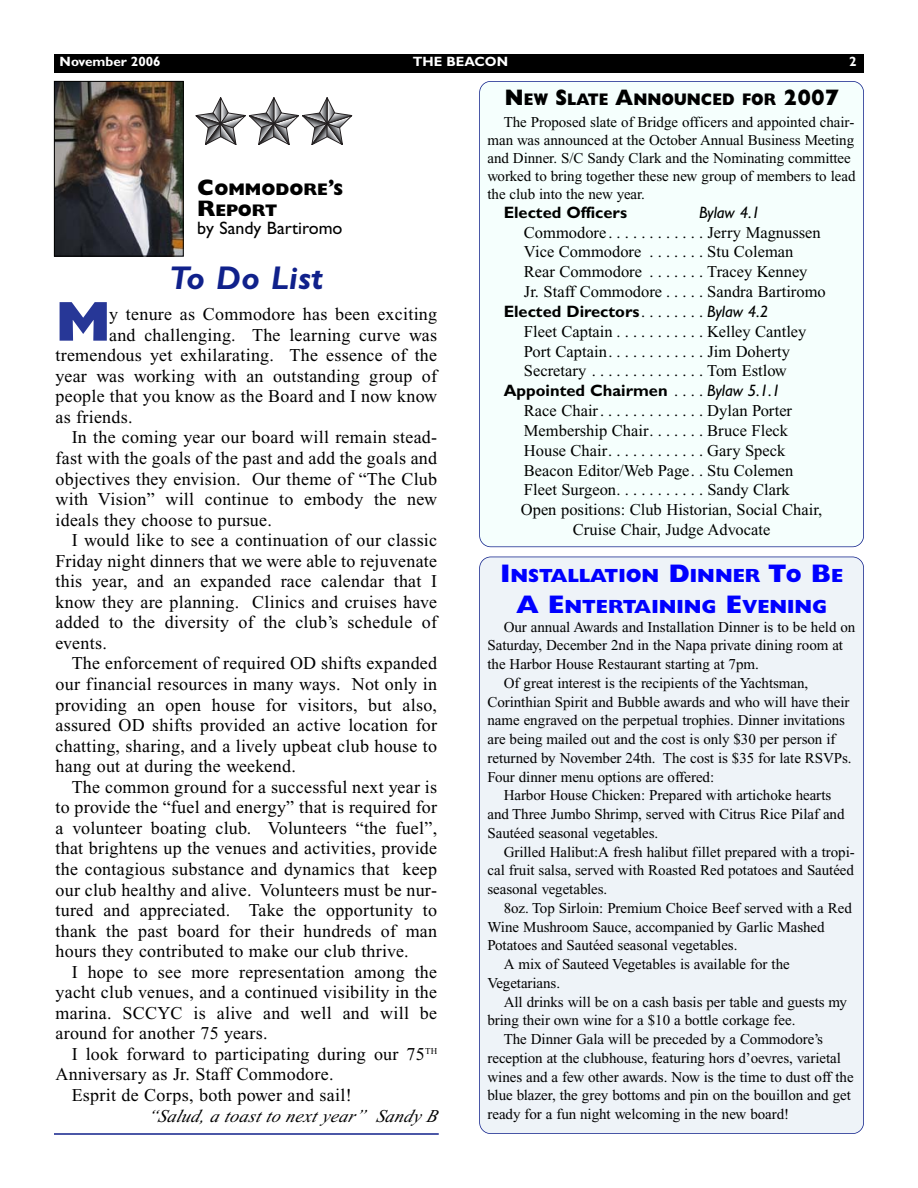
<style>
.page{position:relative;width:918px;height:1188px;background:#fff}
.page>*{position:absolute;margin:0;border:0;box-sizing:border-box;transform-origin:0 0}
.t1{font:800 56.55px "Gill Sans";color:#273797}
.t2{font:italic 700 33px "Gill Sans";letter-spacing:.015em;color:#10218b}
.t3{font:800 19.2px/30.6px "Gill Sans";color:#00f;text-align:center}
.t4{font:18px "Times New Roman";letter-spacing:.015em;color:#000}
.t5{font:italic 18px "Times New Roman";letter-spacing:.015em;color:#000}
.t6{font:18px "Gill Sans";color:#000}
.t7{font:800 16.8px "Gill Sans";color:#000;scale:.9 1}
.t8{font:800 16.8px/21.6px "Gill Sans";color:#000}
.t9{font:16.5px/19.8px "Times New Roman";color:#000}
.t10{font:700 16.5px "Gill Sans";color:#000}
.t11{font:italic 16.5px "Gill Sans";color:#000}
.t12{font:15px/18px "Times New Roman";letter-spacing:-.005em;color:#000}
.t13{font:700 13.5px "Gill Sans";color:#fff}
.s1{font-size:22.5px}
.s2{font-family:"Times New Roman";font-weight:400}
.s3{font-weight:400;font-style:italic}
.s4{font-size:25.5px}
</style>
<div class="page">
<div style="left:54px;top:54px;width:810px;height:19px;background:#000"></div>
<hr style="left:54px;top:1133px;width:385px;height:2px;background:#10218b">
<img style="left:56px;top:83px;width:126px;height:171px">
<div style="left:54px;top:81px;width:130px;height:175px;border:1px solid #000"></div>
<svg style="left:196px;top:97px;width:156px;height:48px"></svg>
<div style="left:480px;top:81px;width:384px;height:466px;background:#f5fffd;border-radius:11px"></div>
<div style="left:479px;top:81px;width:385px;height:466px;border:2px solid #10218b;border-radius:12px"></div>
<div style="left:480px;top:557px;width:384px;height:577px;background:#eef3f8;border-radius:11px"></div>
<div style="left:479px;top:557px;width:385px;height:577px;border:2px solid #10218b;border-radius:12px"></div>
<p class="t13" style="left:60px;top:57px;width:103px">November 2006</p>
<p class="t13" style="left:413px;top:57px;width:97px">THE BEACON</p>
<p class="t13" style="left:849px;top:57px;width:9px">2</p>
<p class="t8" style="left:197px;top:180px;width:147px"><span class="s1">C</span>OMMODORE<sup>’</sup>S<br><span class="s1">R</span>EPORT</p>
<p class="t6" style="left:197px;top:221px;width:147px">by Sandy Bartiromo</p>
<h2 class="t2" style="left:169px;top:266px;width:155px">To Do List</h2>
<h1 class="t1" style="left:56px;top:302px;width:57px">M</h1>
<p class="t4" style="left:109px;top:308px;width:330px">y tenure as Commodore has been exciting</p>
<p class="t4" style="left:109px;top:328px;width:330px">and challenging. The learning curve was</p>
<p class="t4" style="left:55px;top:349px;width:383px">tremendous yet exhilarating. The essence of the</p>
<p class="t4" style="left:55px;top:369px;width:383px">year was working with an outstanding group of</p>
<p class="t4" style="left:55px;top:390px;width:383px">people that you know as the Board and I now know</p>
<p class="t4" style="left:55px;top:410px;width:79px">as friends.</p>
<p class="t4" style="left:72px;top:431px;width:367px">In the coming year our board will remain stead-</p>
<p class="t4" style="left:55px;top:451px;width:383px">fast with the goals of the past and add the goals and</p>
<p class="t4" style="left:55px;top:472px;width:383px">objectives they envision. Our theme of “The Club</p>
<p class="t4" style="left:55px;top:493px;width:383px">with Vision” will continue to embody the new</p>
<p class="t4" style="left:55px;top:513px;width:218px">ideals they choose to pursue.</p>
<p class="t4" style="left:72px;top:534px;width:367px">I would like to see a continuation of our classic</p>
<p class="t4" style="left:55px;top:554px;width:383px">Friday night dinners that we were able to rejuvenate</p>
<p class="t4" style="left:55px;top:575px;width:383px">this year, and an expanded race calendar that I</p>
<p class="t4" style="left:55px;top:595px;width:383px">know they are planning. Clinics and cruises have</p>
<p class="t4" style="left:55px;top:616px;width:383px">added to the diversity of the club’s schedule of</p>
<p class="t4" style="left:55px;top:636px;width:53px">events.</p>
<p class="t4" style="left:72px;top:657px;width:367px">The enforcement of required OD shifts expanded</p>
<p class="t4" style="left:55px;top:678px;width:383px">our financial resources in many ways. Not only in</p>
<p class="t4" style="left:55px;top:698px;width:383px">providing an open house for visitors, but also,</p>
<p class="t4" style="left:55px;top:719px;width:383px">assured OD shifts provided an active location for</p>
<p class="t4" style="left:55px;top:739px;width:383px">chatting, sharing, and a lively upbeat club house to</p>
<p class="t4" style="left:55px;top:760px;width:242px">hang out at during the weekend.</p>
<p class="t4" style="left:72px;top:780px;width:367px">The common ground for a successful next year is</p>
<p class="t4" style="left:55px;top:801px;width:383px">to provide the “fuel and energy” that is required for</p>
<p class="t4" style="left:55px;top:821px;width:383px">a volunteer boating club. Volunteers “the fuel”,</p>
<p class="t4" style="left:55px;top:842px;width:383px">that brightens up the venues and activities, provide</p>
<p class="t4" style="left:55px;top:862px;width:383px">the contagious substance and dynamics that keep</p>
<p class="t4" style="left:55px;top:883px;width:383px">our club healthy and alive. Volunteers must be nur-</p>
<p class="t4" style="left:55px;top:904px;width:383px">tured and appreciated. Take the opportunity to</p>
<p class="t4" style="left:55px;top:924px;width:383px">thank the past board for their hundreds of man</p>
<p class="t4" style="left:55px;top:945px;width:355px">hours they contributed to make our club thrive.</p>
<p class="t4" style="left:72px;top:965px;width:367px">I hope to see more representation among the</p>
<p class="t4" style="left:55px;top:986px;width:383px">yacht club venues, and a continued visibility in the</p>
<p class="t4" style="left:55px;top:1006px;width:383px">marina. SCCYC is alive and well and will be</p>
<p class="t4" style="left:55px;top:1027px;width:214px">around for another 75 years.</p>
<p class="t4" style="left:72px;top:1047px;width:367px">I look forward to participating during our 75<sup>TH</sup></p>
<p class="t4" style="left:56px;top:1068px;width:280px">Anniversary as Jr. Staff Commodore.</p>
<p class="t4" style="left:72px;top:1089px;width:282px">Esprit de Corps, both power and sail!</p>
<p class="t5" style="left:147px;top:1109px;width:295px">“Salud, a toast to next year” Sandy B</p>
<p class="t7" style="left:505px;top:93px;width:372px"><span class="s1">N</span>EW <span class="s1">S</span>LATE <span class="s1">A</span>NNOUNCED FOR <span class="s1">2007</span></p>
<p class="t12" style="left:488px;top:114px;width:370px;text-indent:16px">The Proposed slate of Bridge officers and appointed chair&shy;man was announced at the October Annual Business Meeting and Dinner. S/C Sandy Clark and the Nominating committee worked to bring together these new group of members to lead the club into the new year.</p>
<p class="t10" style="left:504px;top:206px;width:125px">Elected Officers</p>
<p class="t11" style="left:699px;top:206px;width:63px">Bylaw 4.1</p>
<p class="t9" style="left:524px;top:224px;width:303px">Commodore. . . . . . . . . . . . Jerry Magnussen Vice Commodore . . . . . . . Stu Coleman Rear Commodore . . . . . . . Tracey Kenney Jr. Staff Commodore . . . . . Sandra Bartiromo</p>
<p class="t10" style="left:504px;top:306px;width:266px">Elected Directors <span class="s2">. . . . . . . .</span> <span class="s3">Bylaw 4.2</span></p>
<p class="t9" style="left:524px;top:323px;width:284px">Fleet Captain . . . . . . . . . . . Kelley Cantley<br>Port Captain. . . . . . . . . . . . Jim Doherty<br>Secretary . . . . . . . . . . . . . . Tom Estlow</p>
<p class="t10" style="left:504px;top:385px;width:278px">Appointed Chairmen <span class="s2">. . . .</span> <span class="s3">Bylaw 5.1.1</span></p>
<p class="t9" style="left:524px;top:402px;width:270px">Race Chair. . . . . . . . . . . . . Dylan Porter</p>
<p class="t9" style="left:524px;top:422px;width:266px">Membership Chair. . . . . . . Bruce Fleck</p>
<p class="t9" style="left:524px;top:442px;width:263px">House Chair. . . . . . . . . . . . Gary Speck</p>
<p class="t9" style="left:524px;top:462px;width:271px">Beacon Editor/Web Page. . Stu Colemen</p>
<p class="t9" style="left:524px;top:482px;width:267px">Fleet Surgeon. . . . . . . . . . . Sandy Clark</p>
<p class="t9" style="left:521px;top:501px;width:303px">Open positions: Club Historian, Social Chair,</p>
<p class="t9" style="left:573px;top:521px;width:199px">Cruise Chair, Judge Advocate</p>
<p class="t3" style="left:501px;top:563px;width:344px"><span class="s4">I</span>NSTALLATION <span class="s4">D</span>INNER <span class="s4">T</span>O <span class="s4">B</span>E<br><span class="s4">A E</span>NTERTAINING <span class="s4">E</span>VENING</p>
<p class="t12" style="left:504px;top:619px;width:353px">Our annual Awards and Installation Dinner is to be held on</p>
<p class="t12" style="left:488px;top:638px;width:357px">Saturday, December 2nd in the Napa private dining room at</p>
<p class="t12" style="left:488px;top:656px;width:273px">the Harbor House Restaurant starting at 7pm.</p>
<p class="t12" style="left:504px;top:675px;width:306px">Of great interest is the recipients of the Yachtsman,</p>
<p class="t12" style="left:488px;top:694px;width:364px">Corinthian Spirit and Bubble awards and who will have their</p>
<p class="t12" style="left:488px;top:713px;width:359px">name engraved on the perpetual trophies. Dinner invitations</p>
<p class="t12" style="left:488px;top:731px;width:349px">are being mailed out and the cost is only $30 per person if</p>
<p class="t12" style="left:488px;top:750px;width:366px">returned by November 24th. The cost is $35 for late RSVPs.</p>
<p class="t12" style="left:488px;top:769px;width:228px">Four dinner menu options are offered:</p>
<p class="t12" style="left:504px;top:788px;width:329px">Harbor House Chicken: Prepared with artichoke hearts</p>
<p class="t12" style="left:488px;top:806px;width:359px">and Three Jumbo Shrimp, served with Citrus Rice Pilaf and</p>
<p class="t12" style="left:488px;top:825px;width:172px">Sautéed seasonal vegetables.</p>
<p class="t12" style="left:504px;top:844px;width:353px">Grilled Halibut:A fresh halibut fillet prepared with a tropi-</p>
<p class="t12" style="left:488px;top:863px;width:368px">cal fruit salsa, served with Roasted Red potatoes and Sautéed</p>
<p class="t12" style="left:488px;top:881px;width:121px">seasonal vegetables.</p>
<p class="t12" style="left:504px;top:900px;width:350px">8oz. Top Sirloin: Premium Choice Beef served with a Red</p>
<p class="t12" style="left:488px;top:919px;width:339px">Wine Mushroom Sauce, accompanied by Garlic Mashed</p>
<p class="t12" style="left:488px;top:938px;width:251px">Potatoes and Sautéed seasonal vegetables.</p>
<p class="t12" style="left:504px;top:956px;width:288px">A mix of Sauteed Vegetables is available for the</p>
<p class="t12" style="left:488px;top:975px;width:74px">Vegetarians.</p>
<p class="t12" style="left:504px;top:994px;width:345px">All drinks will be on a cash basis per table and guests my</p>
<p class="t12" style="left:488px;top:1013px;width:309px">bring their own wine for a $10 a bottle corkage fee.</p>
<p class="t12" style="left:504px;top:1031px;width:321px">The Dinner Gala will be preceded by a Commodore’s</p>
<p class="t12" style="left:488px;top:1050px;width:355px">reception at the clubhouse, featuring hors d’oevres, varietal</p>
<p class="t12" style="left:488px;top:1069px;width:368px">wines and a few other awards. Now is the time to dust off the</p>
<p class="t12" style="left:488px;top:1088px;width:365px">blue blazer, the grey bottoms and pin on the bouillon and get</p>
<p class="t12" style="left:488px;top:1106px;width:303px">ready for a fun night welcoming in the new board!</p>
</div>
